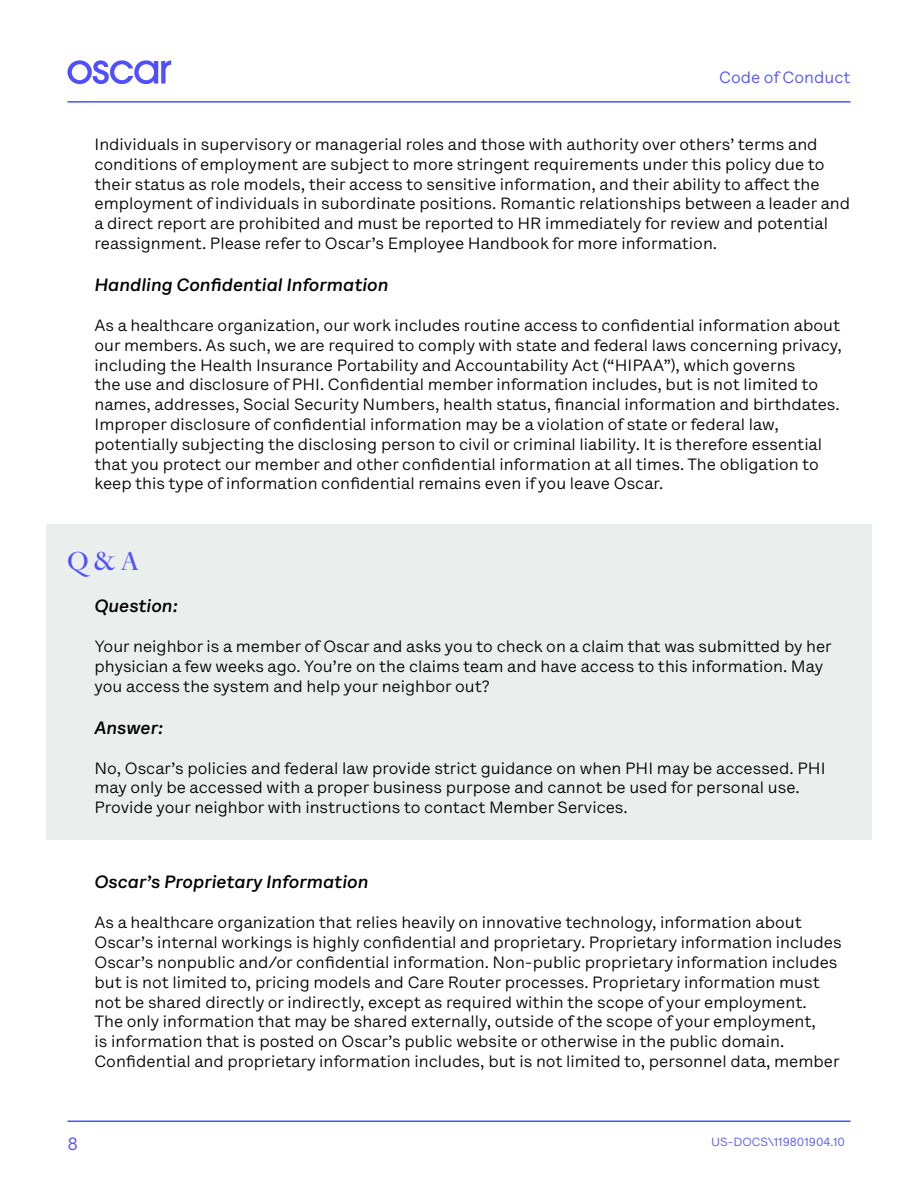
<style>
.page{position:relative;width:918px;height:1188px;background:#fff}
.page>*{position:absolute;margin:0;border:0;box-sizing:border-box;transform-origin:0 0}
.t1{font:27px "Heldane Display";color:#4f50ff}
.t2{font:italic 500 18px "Lettera Text LL";color:#000}
.t3{font:18px "Lettera Text LL";color:#4f50ff}
.t4{font:16.5px/19.8px "Lettera Text LL";color:#000}
.t5{font:16.5px "Lettera Text LL";color:#4f50ff}
.t6{font:12px "Lettera Text LL";color:#4f50ff}
</style>
<div class="page">
<svg style="left:68px;top:60px;width:103px;height:24px"></svg>
<hr style="left:68px;top:101px;width:782px;height:2px;background:#4f50ff">
<hr style="left:68px;top:1120px;width:782px;height:2px;background:#4f50ff">
<div style="left:46px;top:524px;width:826px;height:316px;background:#eaefee"></div>
<p class="t5" style="left:719px;top:67px;width:133px">Code of Conduct</p>
<p class="t4" style="left:94px;top:134px;width:757px">Individuals in supervisory or managerial roles and those with authority over others’ terms and conditions of employment are subject to more stringent requirements under this policy due to their status as role models, their access to sensitive information, and their ability to affect the employment of individuals in subordinate positions. Romantic relationships between a leader and a direct report are prohibited and must be reported to HR immediately for review and potential reassignment. Please refer to Oscar’s Employee Handbook for more information.</p>
<p class="t2" style="left:94px;top:273px;width:296px">Handling Confidential Information</p>
<p class="t4" style="left:94px;top:315px;width:749px">As a healthcare organization, our work includes routine access to confidential information about our members. As such, we are required to comply with state and federal laws concerning privacy, including the Health Insurance Portability and Accountability Act (“HIPAA”), which governs<br>the use and disclosure of PHI. Confidential member information includes, but is not limited to names, addresses, Social Security Numbers, health status, financial information and birthdates.<br>Improper disclosure of confidential information may be a violation of state or federal law, potentially subjecting the disclosing person to civil or criminal liability. It is therefore essential that you protect our member and other confidential information at all times. The obligation to keep this type of information confidential remains even if you leave Oscar.</p>
<h1 class="t1" style="left:68px;top:545px;width:73px">Q &amp; A</h1>
<p class="t2" style="left:94px;top:594px;width:85px">Question:</p>
<p class="t4" style="left:94px;top:636px;width:739px">Your neighbor is a member of Oscar and asks you to check on a claim that was submitted by her physician a few weeks ago. You’re on the claims team and have access to this information. May you access the system and help your neighbor out?</p>
<p class="t2" style="left:94px;top:716px;width:70px">Answer:</p>
<p class="t4" style="left:94px;top:758px;width:733px">No, Oscar’s policies and federal law provide strict guidance on when PHI may be accessed. PHI may only be accessed with a proper business purpose and cannot be used for personal use.<br>Provide your neighbor with instructions to contact Member Services.</p>
<p class="t2" style="left:94px;top:870px;width:275px">Oscar’s Proprietary Information</p>
<p class="t4" style="left:94px;top:913px;width:749px">As a healthcare organization that relies heavily on innovative technology, information about Oscar’s internal workings is highly confidential and proprietary. Proprietary information includes Oscar’s nonpublic and/or confidential information. Non-public proprietary information includes but is not limited to, pricing models and Care Router processes. Proprietary information must not be shared directly or indirectly, except as required within the scope of your employment.<br>The only information that may be shared externally, outside of the scope of your employment,<br>is information that is posted on Oscar’s public website or otherwise in the public domain.<br>Confidential and proprietary information includes, but is not limited to, personnel data, member</p>
<p class="t3" style="left:68px;top:1133px;width:12px">8</p>
<p class="t6" style="left:711px;top:1134px;width:135px">US-DOCS\119801904.10</p>
</div>
